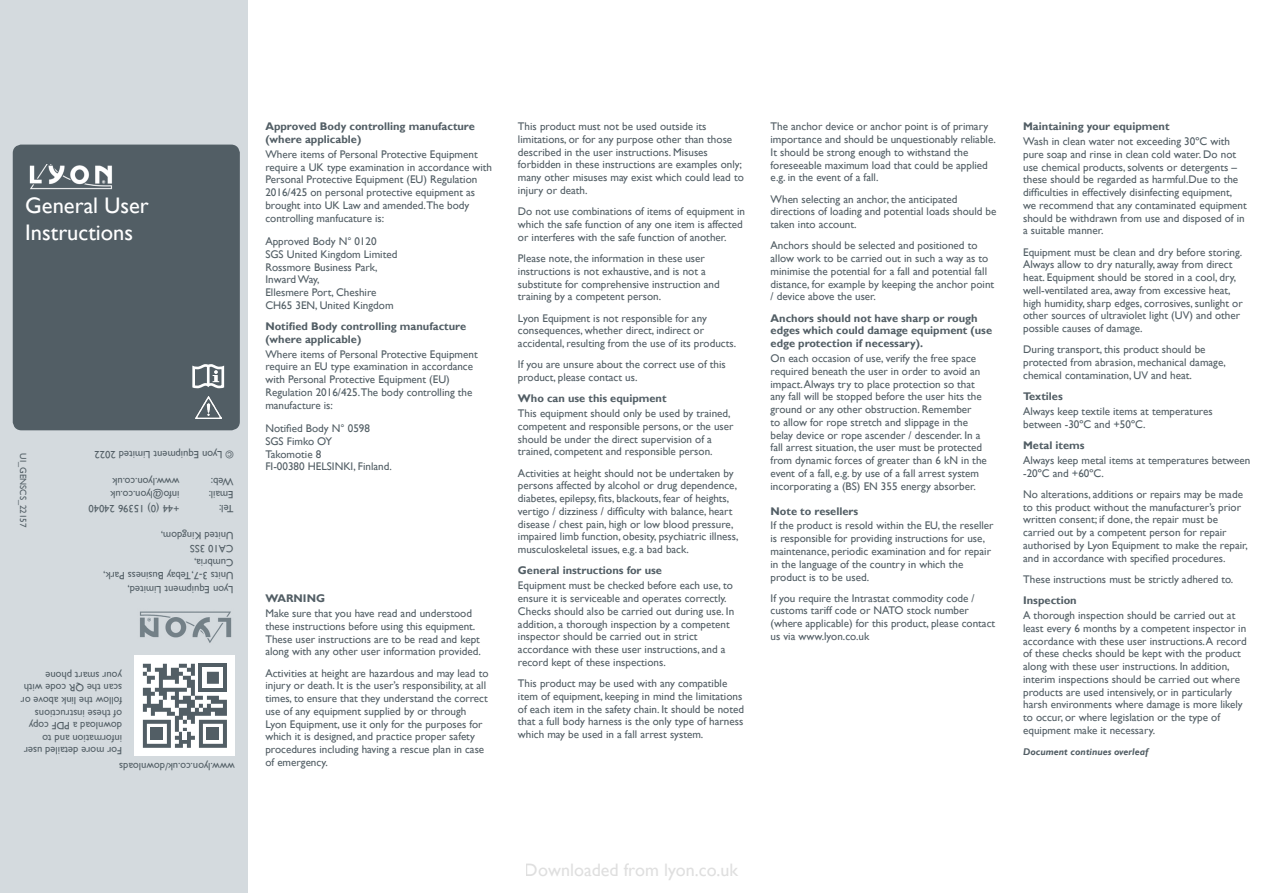
<style>
.page{position:relative;width:1263px;height:893px;background:#fff}
.page>*{position:absolute;margin:0;border:0;box-sizing:border-box;transform-origin:0 0}
.t1{font:22.5px/27px "Gill Sans";color:#fff}
.t2{font:18px "Gill Sans";color:rgb(191 191 191/.5)}
.t3{font:11.1px/12.8px "Gill Sans";color:#525e65}
.t4{font:700 11.1px/12.8px "Gill Sans";color:#525e65}
.t5{font:10.5px/12.6px "Gill Sans";color:#525e65}
.t6{font:italic 700 9.75px "Gill Sans";color:#525e65}
.t7{font:9px "Gill Sans";color:#525e65}
.s1{font-size:10.5px}
</style>
<div class="page">
<div style="left:0;top:0;width:247px;height:893px;background:#d4dade"></div>
<div style="left:14px;top:145px;width:225px;height:285px;background:#525e65;border-radius:8px"></div>
<div style="left:13px;top:144px;width:227px;height:286px;border:2px solid #525e65;border-radius:8px"></div>
<img style="left:29px;top:164px;width:83px;height:26px">
<svg style="left:192px;top:364px;width:33px;height:25px"></svg>
<img style="left:195px;top:396px;width:26px;height:23px">
<div style="left:135px;top:656px;width:100px;height:100px;background:#fff"></div>
<svg style="left:143px;top:664px;width:84px;height:84px"></svg>
<img style="left:140px;top:611px;width:92px;height:32px">
<h1 class="t1" style="left:25px;top:193px;width:125px">General User<br>Instructions</h1>
<p class="t7" style="left:28px;top:453px;width:75px;rotate:90deg">UI_GENSCS_22157</p>
<p class="t5" style="left:233px;top:460px;width:140px;rotate:-180deg">© Lyon Equipment Limited 2022</p>
<p class="t5" style="left:179px;top:487px;width:68px;rotate:-180deg">www.lyon.co.uk</p>
<p class="t5" style="left:233px;top:487px;width:24px;rotate:-180deg">Web:</p>
<p class="t5" style="left:179px;top:501px;width:71px;rotate:-180deg">info@lyon.co.uk</p>
<p class="t5" style="left:233px;top:501px;width:26px;rotate:-180deg">Email:</p>
<p class="t5" style="left:179px;top:514px;width:92px;rotate:-180deg">+44 (0) 15396 24040</p>
<p class="t5" style="left:233px;top:514px;width:16px;rotate:-180deg">Tel:</p>
<p class="t5" style="left:233px;top:596px;width:132px;line-height:13.5px;rotate:-180deg">Lyon Equipment Limited,<br>Units 3-7, Tebay Business Park,<br>Cumbria,<br>CA10 3SS<br>United Kingdom,</p>
<p class="t5" style="left:122px;top:757px;width:103px;rotate:-180deg">For more detailed user information and to download a PDF copy of these instructions follow the link above or scan the QR code with your smart phone</p>
<p class="t5" style="left:235px;top:773px;width:117px;rotate:-180deg">www.lyon.co.uk/downloads</p>
<p class="t4" style="left:265px;top:120px;width:211px">Approved Body controlling manufacture (where applicable)</p>
<p class="t3" style="left:265px;top:148px;width:228px">Where items of Personal Protective Equipment require a UK type examination in accordance with Personal Protective Equipment (EU) Regulation 2016/425 on personal protective equipment as brought into UK Law and amended.The body controlling manfucature is:</p>
<p class="t3" style="left:265px;top:235px;width:134px">Approved Body N<span class="s1">°</span> 0120<br>SGS United Kingdom Limited<br>Rossmore Business Park,<br>Inward Way,<br>Ellesmere Port, Cheshire<br>CH65 3EN, United Kingdom</p>
<p class="t4" style="left:265px;top:320px;width:202px">Notified Body controlling manufacture (where applicable)</p>
<p class="t3" style="left:265px;top:348px;width:214px">Where items of Personal Protective Equipment require an EU type examination in accordance with Personal Protective Equipment (EU)<br>Regulation 2016/425.The body controlling the manufacture is:</p>
<p class="t3" style="left:265px;top:422px;width:128px">Notified Body N<span class="s1">°</span> 0598<br>SGS Fimko OY<br>Takomotie 8<br>FI-00380 HELSINKI, Finland.</p>
<p class="t4" style="left:265px;top:592px;width:61px">WARNING</p>
<p class="t3" style="left:265px;top:607px;width:217px">Make sure that you have read and understood these instructions before using this equipment.<br>These user instructions are to be read and kept along with any other user information provided.</p>
<p class="t3" style="left:265px;top:667px;width:225px">Activities at height are hazardous and may lead to injury or death. It is the user’s responsibility, at all times, to ensure that they understand the correct use of any equipment supplied by or through Lyon Equipment, use it only for the purposes for which it is designed, and practice proper safety procedures including having a rescue plan in case of emergency.</p>
<p class="t3" style="left:518px;top:120px;width:227px">This product must not be used outside its limitations, or for any purpose other than those described in the user instructions. Misuses forbidden in these instructions are examples only; many other misuses may exist which could lead to injury or death.</p>
<p class="t3" style="left:518px;top:205px;width:229px">Do not use combinations of items of equipment in which the safe function of any one item is affected or interferes with the safe function of another.</p>
<p class="t3" style="left:518px;top:252px;width:203px">Please note, the information in these user instructions is not exhaustive, and is not a substitute for comprehensive instruction and training by a competent person.</p>
<p class="t3" style="left:518px;top:312px;width:220px">Lyon Equipment is not responsible for any consequences, whether direct, indirect or accidental, resulting from the use of its products.</p>
<p class="t3" style="left:518px;top:358px;width:209px">If you are unsure about the correct use of this product, please contact us.</p>
<p class="t4" style="left:518px;top:392px;width:150px">Who can use this equipment</p>
<p class="t3" style="left:518px;top:407px;width:217px">This equipment should only be used by trained, competent and responsible persons, or the user should be under the direct supervision of a trained, competent and responsible person.</p>
<p class="t3" style="left:518px;top:467px;width:222px">Activities at height should not be undertaken by persons affected by alcohol or drug dependence, diabetes, epilepsy, fits, blackouts, fear of heights, vertigo / dizziness / difficulty with balance, heart disease / chest pain, high or low blood pressure, impaired limb function, obesity, psychiatric illness, musculoskeletal issues, e.g. a bad back.</p>
<p class="t4" style="left:518px;top:565px;width:146px">General instructions for use</p>
<p class="t3" style="left:518px;top:579px;width:218px">Equipment must be checked before each use, to ensure it is serviceable and operates correctly.<br>Checks should also be carried out during use. In addition, a thorough inspection by a competent inspector should be carried out in strict accordance with these user instructions, and a record kept of these inspections.</p>
<p class="t3" style="left:518px;top:677px;width:228px">This product may be used with any compatible item of equipment, keeping in mind the limitations of each item in the safety chain. It should be noted that a full body harness is the only type of harness which may be used in a fall arrest system.</p>
<p class="t3" style="left:770px;top:120px;width:227px">The anchor device or anchor point is of primary importance and should be unquestionably reliable.<br>It should be strong enough to withstand the foreseeable maximum load that could be applied e.g. in the event of a fall.</p>
<p class="t3" style="left:770px;top:193px;width:227px">When selecting an anchor, the anticipated directions of loading and potential loads should be taken into account.</p>
<p class="t3" style="left:770px;top:239px;width:225px">Anchors should be selected and positioned to allow work to be carried out in such a way as to minimise the potential for a fall and potential fall distance, for example by keeping the anchor point / device above the user.</p>
<p class="t4" style="left:770px;top:312px;width:223px">Anchors should not have sharp or rough edges which could damage equipment (use edge protection if necessary).</p>
<p class="t3" style="left:770px;top:352px;width:218px">On each occasion of use, verify the free space required beneath the user in order to avoid an impact. Always try to place protection so that any fall will be stopped before the user hits the ground or any other obstruction. Remember<br>to allow for rope stretch and slippage in the belay device or rope ascender / descender. In a fall arrest situation, the user must be protected from dynamic forces of greater than 6 kN in the event of a fall, e.g. by use of a fall arrest system incorporating a (BS) EN 355 energy absorber.</p>
<p class="t4" style="left:770px;top:505px;width:89px">Note to resellers</p>
<p class="t3" style="left:770px;top:520px;width:225px">If the product is resold within the EU, the reseller is responsible for providing instructions for use, maintenance, periodic examination and for repair in the language of the country in which the product is to be used.</p>
<p class="t3" style="left:770px;top:592px;width:226px">If you require the Intrastat commodity code / customs tariff code or NATO stock number (where applicable) for this product, please contact us via www.lyon.co.uk</p>
<p class="t4" style="left:1023px;top:120px;width:148px">Maintaining your equipment</p>
<p class="t3" style="left:1023px;top:135px;width:225px">Wash in clean water not exceeding 30ºC with pure soap and rinse in clean cold water. Do not use chemical products, solvents or detergents – these should be regarded as harmful.Due to the difficulties in effectively disinfecting equipment, we recommend that any contaminated equipment should be withdrawn from use and disposed of in a suitable manner.</p>
<p class="t3" style="left:1023px;top:246px;width:221px">Equipment must be clean and dry before storing.<br>Always allow to dry naturally, away from direct heat. Equipment should be stored in a cool, dry, well-ventilated area, away from excessive heat, high humidity, sharp edges, corrosives, sunlight or other sources of ultraviolet light (UV) and other possible causes of damage.</p>
<p class="t3" style="left:1023px;top:343px;width:204px">During transport, this product should be protected from abrasion, mechanical damage, chemical contamination, UV and heat.</p>
<p class="t4" style="left:1023px;top:390px;width:41px">Textiles</p>
<p class="t3" style="left:1023px;top:405px;width:191px">Always keep textile items at temperatures between -30ºC and +50ºC.</p>
<p class="t4" style="left:1023px;top:439px;width:63px">Metal items</p>
<p class="t3" style="left:1023px;top:454px;width:229px">Always keep metal items at temperatures between -20ºC and +60ºC.</p>
<p class="t3" style="left:1023px;top:488px;width:226px">No alterations, additions or repairs may be made to this product without the manufacturer’s prior written consent; if done, the repair must be carried out by a competent person for repair authorised by Lyon Equipment to make the repair, and in accordance with specified procedures.</p>
<p class="t3" style="left:1023px;top:573px;width:212px">These instructions must be strictly adhered to.</p>
<p class="t4" style="left:1023px;top:594px;width:55px">Inspection</p>
<p class="t3" style="left:1023px;top:609px;width:225px">A thorough inspection should be carried out at least every 6 months by a competent inspector in accordance with these user instructions. A record of these checks should be kept with the product along with these user instructions. In addition, interim inspections should be carried out where products are used intensively, or in particularly harsh environments where damage is more likely to occur, or where legislation or the type of equipment make it necessary.</p>
<p class="t6" style="left:1023px;top:746px;width:127px">Document continues overleaf</p>
<h2 class="t2" style="left:525px;top:859px;width:215px">Downloaded from lyon.co.uk</h2>
</div>
